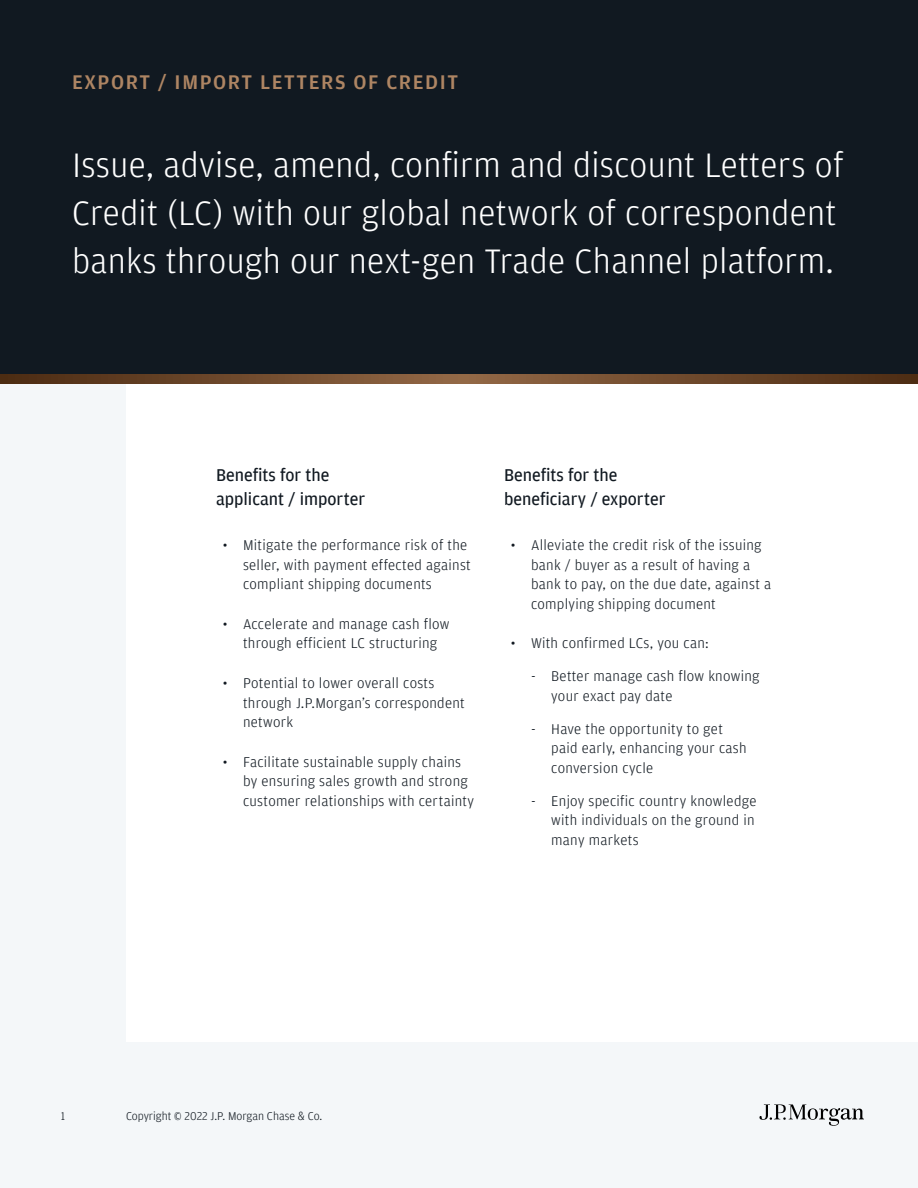
<style>
.page{position:relative;width:918px;height:1188px;background:#fff}
.page>*{position:absolute;margin:0;border:0;box-sizing:border-box;transform-origin:0 0}
.t1{font:300 36px/48px "Amplitude";letter-spacing:.01em;color:#fff}
.t2{font:500 21px "Amplitude";letter-spacing:.075em;color:#ae8563}
.t3{font:18px/24px "Amplitude";color:#111921}
.t4{font:300 15px/19.5px "Amplitude";letter-spacing:.02em;color:#111921}
.t5{font:300 12px "Amplitude";color:#111921}
</style>
<div class="page">
<div style="left:0;top:383px;width:126px;height:805px;background:#f4f7f9"></div>
<div style="left:0;top:0;width:918px;height:383px;background:#111921"></div>
<div style="left:126px;top:1042px;width:792px;height:146px;background:#f4f7f9"></div>
<svg style="left:759px;top:1104px;width:105px;height:22px"></svg>
<svg style="left:0;top:374px;width:918px;height:9px;background:#6e492c"></svg>
<h2 class="t2" style="left:72px;top:69px;width:388px">EXPORT / IMPORT LETTERS OF CREDIT</h2>
<h1 class="t1" style="left:72px;top:140px;width:773px">Issue, advise, amend, confirm and discount Letters of<br>Credit (LC) with our global network of correspondent banks through our next-gen Trade Channel platform.</h1>
<p class="t3" style="left:216px;top:463px;width:151px">Benefits for the applicant / importer</p>
<p class="t4" style="left:243px;top:535px;width:229px;text-indent:-20px">• Mitigate the performance risk of the seller, with payment effected against compliant shipping documents</p>
<p class="t4" style="left:223px;top:614px;width:228px;text-align:center">• Accelerate and manage cash flow through efficient LC structuring</p>
<p class="t4" style="left:243px;top:673px;width:223px;text-indent:-20px">• Potential to lower overall costs through J.P.Morgan’s correspondent network</p>
<p class="t4" style="left:243px;top:752px;width:233px;text-indent:-20px">• Facilitate sustainable supply chains by ensuring sales growth and strong customer relationships with certainty</p>
<p class="t3" style="left:504px;top:463px;width:163px">Benefits for the beneficiary / exporter</p>
<p class="t4" style="left:531px;top:535px;width:242px;text-indent:-20px">• Alleviate the credit risk of the issuing bank / buyer as a result of having a bank to pay, on the due date, against a complying shipping document</p>
<p class="t4" style="left:511px;top:633px;width:200px">• With confirmed LCs, you can:</p>
<p class="t4" style="left:551px;top:666px;width:210px;text-indent:-20px">- Better manage cash flow knowing your exact pay date</p>
<p class="t4" style="left:551px;top:719px;width:197px;text-indent:-20px">- Have the opportunity to get paid early, enhancing your cash conversion cycle</p>
<p class="t4" style="left:551px;top:791px;width:207px;text-indent:-20px">- Enjoy specific country knowledge with individuals on the ground in many markets</p>
<p class="t5" style="left:61px;top:1109px;width:6px">1</p>
<p class="t5" style="left:126px;top:1109px;width:198px">Copyright © 2022 J.P. Morgan Chase &amp; Co.</p>
</div>
